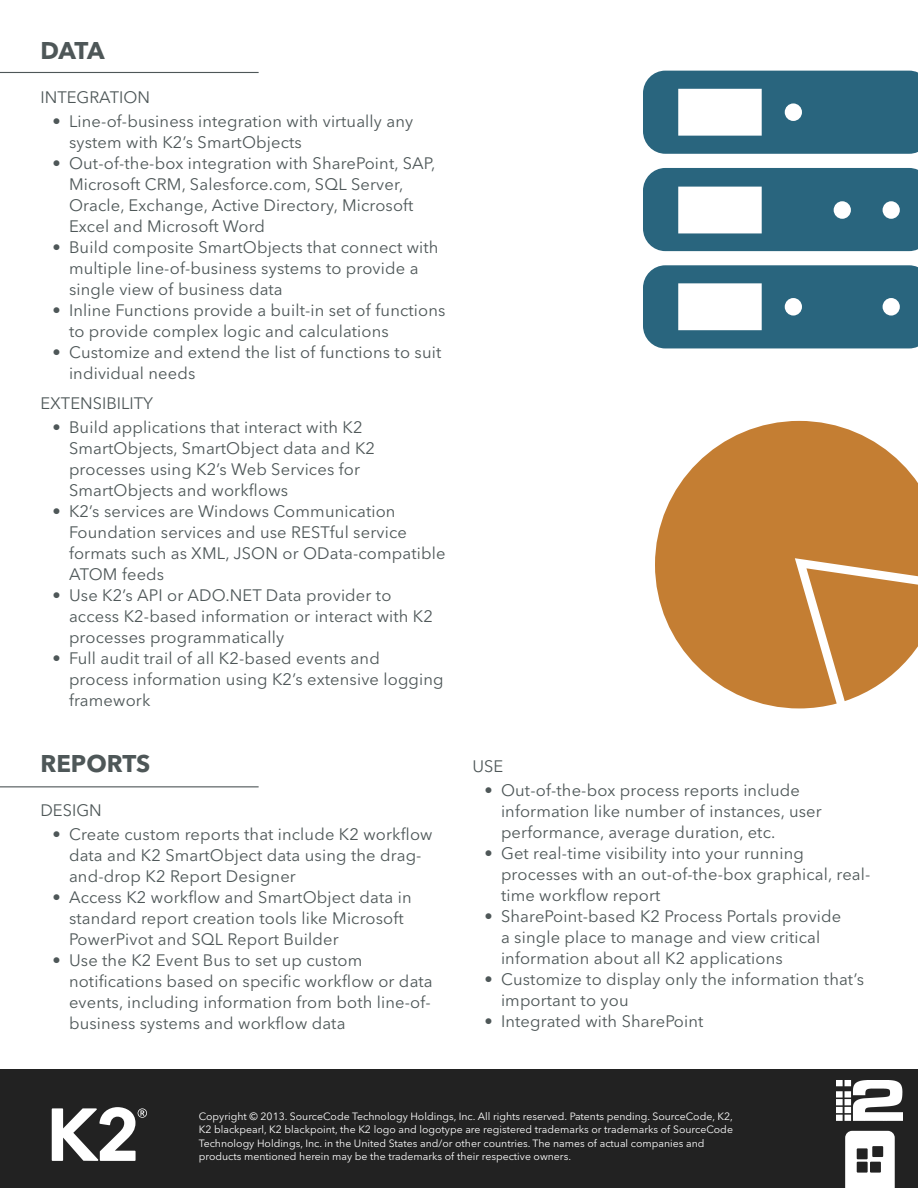
<style>
.page{position:relative;width:918px;height:1188px;background:#fff}
.page>*{position:absolute;margin:0;border:0;box-sizing:border-box;transform-origin:0 0}
.t1{font:700 24px "Avenir Next LT Pro";color:#4e5758}
.subhead_2{font:16.5px/21px "Avenir Next LT Pro";letter-spacing:.01em;color:#4e5758}
.t2{font:10.5px/13.5px "Avenir Next LT Pro";color:#fff}
</style>
<div class="page">
<svg style="left:655px;top:421px;width:263px;height:287px;fill:#c47e33"></svg>
<svg style="left:806px;top:568px;width:112px;height:133px"></svg>
<svg style="left:643px;top:71px;width:275px;height:83px"></svg>
<svg style="left:643px;top:265px;width:275px;height:83px"></svg>
<svg style="left:643px;top:168px;width:275px;height:83px"></svg>
<hr style="left:0;top:72px;width:259px;height:1px;background:#4e5758">
<hr style="left:0;top:786px;width:259px;height:1px;background:#4e5758">
<div style="left:1px;top:1069px;width:917px;height:119px;background:#222"></div>
<svg style="left:52px;top:1107px;width:95px;height:54px"></svg>
<svg style="left:845px;top:1131px;width:50px;height:57px;background:#d6d6d6"></svg>
<img style="left:837px;top:1080px;width:66px;height:41px">
<p class="t1" style="left:40px;top:36px;width:66px">DATA</p>
<p class="subhead_2" style="left:40px;top:86px;width:111px">INTEGRATION</p>
<p class="subhead_2" style="left:69px;top:110px;width:346px;text-indent:-17px">• Line-of-business integration with virtually any system with K2’s SmartObjects</p>
<p class="subhead_2" style="left:69px;top:152px;width:368px;text-indent:-16px">• Out-of-the-box integration with SharePoint, SAP, Microsoft CRM, Salesforce.com, SQL Server, Oracle, Exchange, Active Directory, Microsoft Excel and Microsoft Word</p>
<p class="subhead_2" style="left:69px;top:236px;width:371px;text-indent:-16px">• Build composite SmartObjects that connect with multiple line-of-business systems to provide a single view of business data</p>
<p class="subhead_2" style="left:69px;top:299px;width:378px;text-indent:-16px">• Inline Functions provide a built-in set of functions to provide complex logic and calculations</p>
<p class="subhead_2" style="left:69px;top:341px;width:374px;text-indent:-16px">• Customize and extend the list of functions to suit individual needs</p>
<p class="subhead_2" style="left:40px;top:393px;width:114px">EXTENSIBILITY</p>
<p class="subhead_2" style="left:69px;top:417px;width:308px;text-indent:-17px">• Build applications that interact with K2<br>SmartObjects, SmartObject data and K2 processes using K2’s Web Services for SmartObjects and workflows</p>
<p class="subhead_2" style="left:69px;top:501px;width:378px;text-indent:-16px">• K2’s services are Windows Communication Foundation services and use RESTful service formats such as XML, JSON or OData-compatible ATOM feeds</p>
<p class="subhead_2" style="left:69px;top:585px;width:366px;text-indent:-16px">• Use K2’s API or ADO.NET Data provider to access K2-based information or interact with K2 processes programmatically</p>
<p class="subhead_2" style="left:69px;top:648px;width:376px;text-indent:-16px">• Full audit trail of all K2-based events and<br>process information using K2’s extensive logging framework</p>
<p class="t1" style="left:40px;top:749px;width:112px">REPORTS</p>
<p class="subhead_2" style="left:40px;top:799px;width:63px">DESIGN</p>
<p class="subhead_2" style="left:69px;top:823px;width:365px;text-indent:-17px">• Create custom reports that include K2 workflow data and K2 SmartObject data using the drag&shy;and-drop K2 Report Designer</p>
<p class="subhead_2" style="left:69px;top:886px;width:344px;text-indent:-16px">• Access K2 workflow and SmartObject data in standard report creation tools like Microsoft<br>PowerPivot and SQL Report Builder</p>
<p class="subhead_2" style="left:69px;top:949px;width:365px;text-indent:-16px">• Use the K2 Event Bus to set up custom notifications based on specific workflow or data events, including information from both line-of&shy;business systems and workflow data</p>
<p class="subhead_2" style="left:472px;top:756px;width:32px">USE</p>
<p class="subhead_2" style="left:501px;top:780px;width:322px;text-indent:-16px">• Out-of-the-box process reports include information like number of instances, user performance, average duration, etc.</p>
<p class="subhead_2" style="left:501px;top:843px;width:371px;text-indent:-16px">• Get real-time visibility into your running processes with an out-of-the-box graphical, real&shy;time workflow report</p>
<p class="subhead_2" style="left:501px;top:906px;width:342px;text-indent:-16px">• SharePoint-based K2 Process Portals provide a single place to manage and view critical information about all K2 applications</p>
<p class="subhead_2" style="left:501px;top:969px;width:365px;text-indent:-16px">• Customize to display only the information that’s important to you</p>
<p class="subhead_2" style="left:484px;top:1011px;width:220px">• Integrated with SharePoint</p>
<p class="t2" style="left:199px;top:1109px;width:536px">Copyright © 2013. SourceCode Technology Holdings, Inc. All rights reserved. Patents pending. SourceCode, K2, K2 blackpearl, K2 blackpoint, the K2 logo and logotype are registered trademarks or trademarks of SourceCode Technology Holdings, Inc. in the United States and/or other countries. The names of actual companies and products mentioned herein may be the trademarks of their respective owners.</p>
</div>
